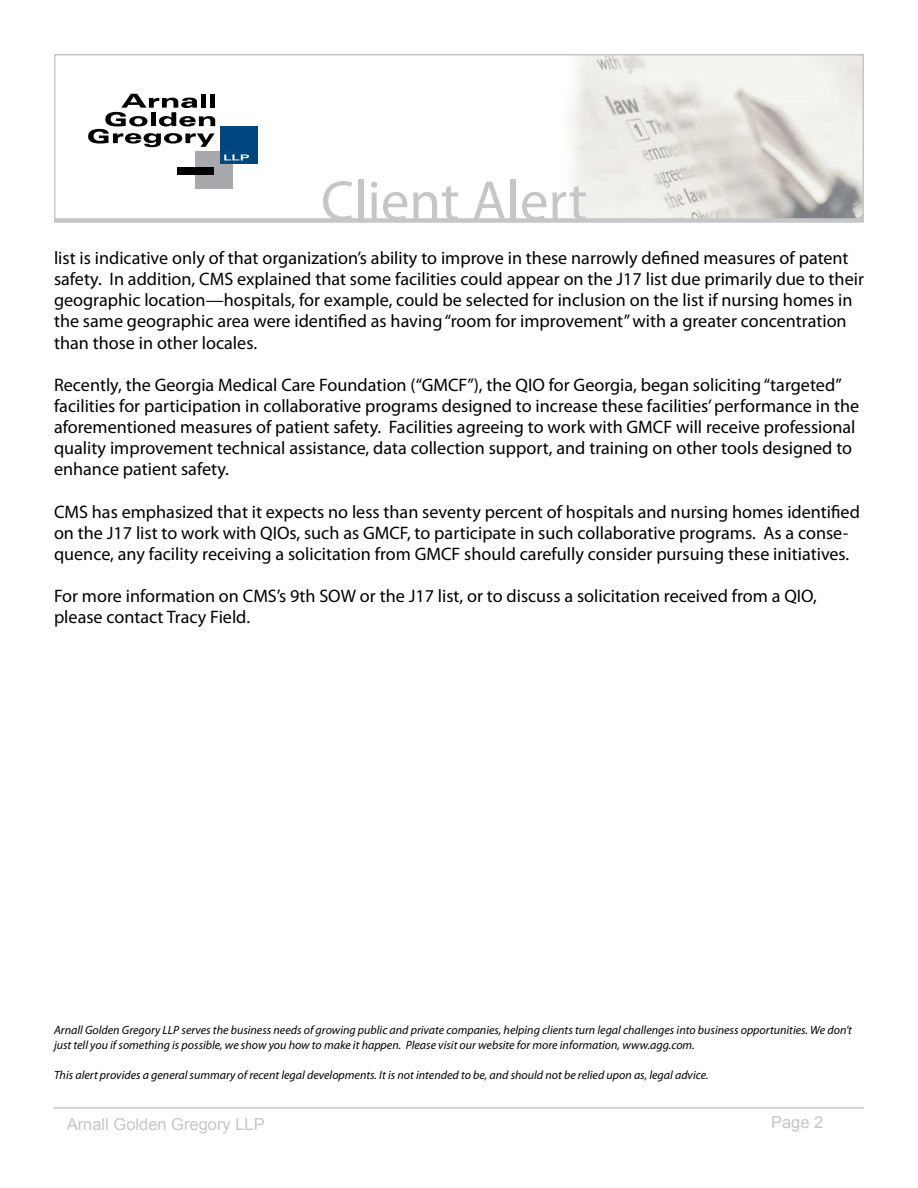
<style>
.page{position:relative;width:918px;height:1188px;background:#fff}
.page>*{position:absolute;margin:0;border:0;box-sizing:border-box;transform-origin:0 0}
.t1{font:57px "Myriad Pro";color:#c5c6c8}
.t2{font:18.15px/21.1px "Myriad Pro";color:#000}
.t3{font:16.5px "Arial";color:#c5c6c8}
.t4{font:italic 12px/15px "Myriad Pro";color:#000}
</style>
<div class="page">
<hr style="left:54px;top:1107px;width:810px;height:2px;background:#c5c6c8">
<div style="left:54px;top:218px;width:810px;height:5px;background:#d3d4d5"></div>
<svg style="left:54px;top:54px;width:810px;height:168px"></svg>
<h1 class="t1" style="left:321px;top:166px;width:268px">Client Alert</h1>
<p class="t2" style="left:54px;top:247px;width:811px">list is indicative only of that organization’s ability to improve in these narrowly defined measures of patent safety. In addition, CMS explained that some facilities could appear on the J17 list due primarily due to their geographic location—hospitals, for example, could be selected for inclusion on the list if nursing homes in the same geographic area were identified as having “room for improvement” with a greater concentration than those in other locales.</p>
<p class="t2" style="left:54px;top:374px;width:807px">Recently, the Georgia Medical Care Foundation (“GMCF”), the QIO for Georgia, began soliciting “targeted” facilities for participation in collaborative programs designed to increase these facilities’ performance in the aforementioned measures of patient safety. Facilities agreeing to work with GMCF will receive professional quality improvement technical assistance, data collection support, and training on other tools designed to enhance patient safety.</p>
<p class="t2" style="left:54px;top:501px;width:807px">CMS has emphasized that it expects no less than seventy percent of hospitals and nursing homes identified on the J17 list to work with QIOs, such as GMCF, to participate in such collaborative programs. As a conse&shy;quence, any facility receiving a solicitation from GMCF should carefully consider pursuing these initiatives.</p>
<p class="t2" style="left:54px;top:585px;width:764px">For more information on CMS’s 9th SOW or the J17 list, or to discuss a solicitation received from a QIO, please contact Tracy Field.</p>
<p class="t4" style="left:54px;top:1022px;width:800px">Arnall Golden Gregory LLP serves the business needs of growing public and private companies, helping clients turn legal challenges into business opportunities. We don’t just tell you if something is possible, we show you how to make it happen. Please visit our website for more information, www.agg.com.</p>
<p class="t4" style="left:54px;top:1067px;width:656px">This alert provides a general summary of recent legal developments. It is not intended to be, and should not be relied upon as, legal advice.</p>
<p class="t3" style="left:67px;top:1114px;width:200px">Arnall Golden Gregory LLP</p>
<p class="t3" style="left:771px;top:1111px;width:54px">Page 2</p>
</div>
